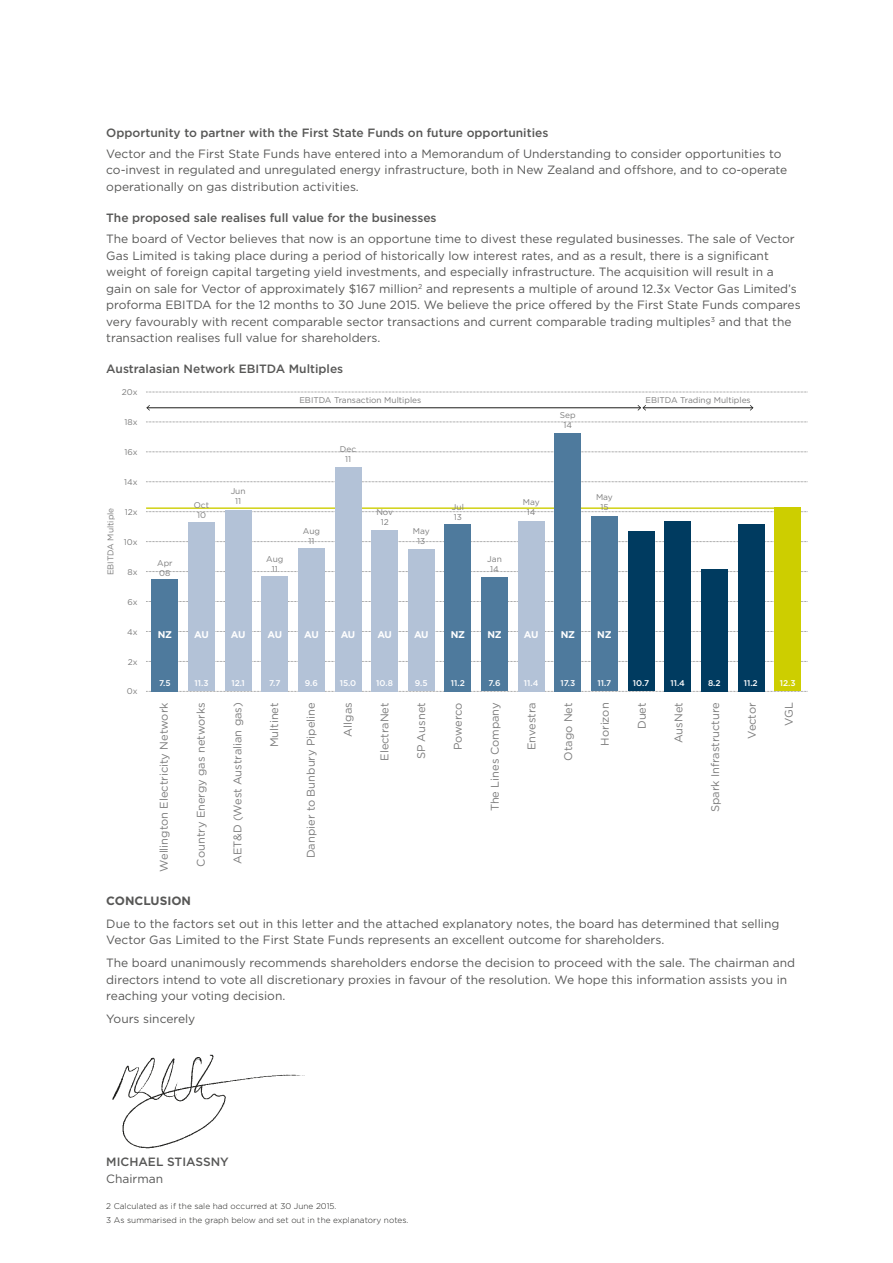
<style>
.page{position:relative;width:893px;height:1263px;background:#fff}
.page>*{position:absolute;margin:0;border:0;box-sizing:border-box;transform-origin:0 0}
.t1{font:12px/16.5px "Gotham";color:#575756}
.t2{font:500 12px "Gotham";color:#575756}
.t3{font:700 12px "Gotham";color:#575756}
.t4{font:11.1px "Gotham";color:#7c7c7c}
.t5{font:11.1px "Gotham";letter-spacing:-.02em;color:#7c7c7c}
.t6{font:700 9.75px "Gotham";letter-spacing:-.05em;color:#fff}
.t7{font:8.4px/10.1px "Gotham";color:#7c7c7c;text-align:center}
.t8{font:500 8.4px "Gotham";color:#fff}
.t9{font:300 8.25px/14px "Gotham";letter-spacing:.005em;color:#1d1d1b}
</style>
<div class="page">
<svg style="left:146px;top:392px;width:662px;height:1px"></svg>
<svg style="left:146px;top:422px;width:662px;height:1px"></svg>
<svg style="left:146px;top:451px;width:662px;height:1px"></svg>
<svg style="left:146px;top:481px;width:662px;height:1px"></svg>
<svg style="left:146px;top:511px;width:662px;height:1px"></svg>
<svg style="left:146px;top:541px;width:662px;height:1px"></svg>
<svg style="left:146px;top:571px;width:662px;height:1px"></svg>
<svg style="left:146px;top:601px;width:662px;height:1px"></svg>
<svg style="left:146px;top:661px;width:662px;height:1px"></svg>
<svg style="left:146px;top:631px;width:662px;height:1px"></svg>
<svg style="left:146px;top:691px;width:662px;height:1px"></svg>
<hr style="left:147px;top:407px;width:493px;height:1px;background:#1d1d1b">
<svg style="left:146px;top:405px;width:4px;height:6px"></svg>
<hr style="left:643px;top:407px;width:110px;height:1px;background:#1d1d1b">
<svg style="left:638px;top:405px;width:8px;height:6px"></svg>
<svg style="left:750px;top:405px;width:3px;height:6px"></svg>
<hr style="left:146px;top:507px;width:648px;height:2px;background:#cdce00">
<div style="left:152px;top:579px;width:26px;height:112px;background:#4e7a9d"></div>
<div style="left:188px;top:522px;width:27px;height:169px;background:#b3c2d7"></div>
<div style="left:225px;top:510px;width:26px;height:181px;background:#b3c2d7"></div>
<div style="left:262px;top:576px;width:26px;height:115px;background:#b3c2d7"></div>
<div style="left:298px;top:548px;width:27px;height:143px;background:#b3c2d7"></div>
<div style="left:335px;top:467px;width:26px;height:224px;background:#b3c2d7"></div>
<div style="left:371px;top:530px;width:27px;height:161px;background:#b3c2d7"></div>
<div style="left:408px;top:549px;width:26px;height:142px;background:#b3c2d7"></div>
<div style="left:445px;top:524px;width:26px;height:167px;background:#4e7a9d"></div>
<div style="left:481px;top:578px;width:27px;height:113px;background:#4e7a9d"></div>
<div style="left:518px;top:521px;width:26px;height:170px;background:#b3c2d7"></div>
<div style="left:555px;top:433px;width:26px;height:258px;background:#4e7a9d"></div>
<div style="left:591px;top:516px;width:27px;height:175px;background:#4e7a9d"></div>
<div style="left:628px;top:531px;width:26px;height:160px;background:#003b60"></div>
<div style="left:665px;top:521px;width:26px;height:170px;background:#003b60"></div>
<div style="left:701px;top:569px;width:27px;height:122px;background:#003b60"></div>
<div style="left:774px;top:507px;width:27px;height:184px;background:#cdce00"></div>
<div style="left:738px;top:524px;width:26px;height:167px;background:#003b60"></div>
<img style="left:112px;top:1054px;width:193px;height:95px">
<p class="t2" style="left:106px;top:125px;width:444px">Opportunity to partner with the First State Funds on future opportunities</p>
<p class="t1" style="left:106px;top:145px;width:683px">Vector and the First State Funds have entered into a Memorandum of Understanding to consider opportunities to co-invest in regulated and unregulated energy infrastructure, both in New Zealand and offshore, and to co-operate operationally on gas distribution activities.</p>
<p class="t2" style="left:106px;top:210px;width:332px">The proposed sale realises full value for the businesses</p>
<p class="t1" style="left:106px;top:230px;width:696px">The board of Vector believes that now is an opportune time to divest these regulated businesses. The sale of Vector Gas Limited is taking place during a period of historically low interest rates, and as a result, there is a significant weight of foreign capital targeting yield investments, and especially infrastructure. The acquisition will result in a gain on sale for Vector of approximately $167 million<sup>2</sup> and represents a multiple of around 12.3x Vector Gas Limited’s proforma EBITDA for the 12 months to 30 June 2015. We believe the price offered by the First State Funds compares very favourably with recent comparable sector transactions and current comparable trading multiples<sup>3</sup> and that the transaction realises full value for shareholders.</p>
<p class="t2" style="left:106px;top:361px;width:238px">Australasian Network EBITDA Multiples</p>
<p class="t7" style="left:122px;top:387px;width:17px">20x</p>
<p class="t7" style="left:124px;top:417px;width:15px">18x</p>
<p class="t7" style="left:124px;top:447px;width:15px">16x</p>
<p class="t7" style="left:105px;top:575px;width:69px;rotate:-90deg">EBITDA Multiple</p>
<p class="t7" style="left:124px;top:477px;width:15px">14x</p>
<p class="t7" style="left:125px;top:507px;width:14px">12x</p>
<p class="t7" style="left:124px;top:537px;width:15px">10x</p>
<p class="t7" style="left:127px;top:567px;width:12px">8x</p>
<p class="t7" style="left:127px;top:596px;width:12px">6x</p>
<p class="t7" style="left:127px;top:626px;width:12px">4x</p>
<p class="t7" style="left:128px;top:656px;width:11px">2x</p>
<p class="t7" style="left:127px;top:686px;width:12px">0x</p>
<p class="t7" style="left:299px;top:395px;width:123px">EBITDA Transaction Multiples</p>
<p class="t7" style="left:645px;top:395px;width:107px">EBITDA Trading Multiples</p>
<p class="t7" style="left:157px;top:557px;width:17px;text-align:left">Apr<br>08</p>
<p class="t7" style="left:194px;top:500px;width:17px">Oct<br>10</p>
<p class="t7" style="left:231px;top:486px;width:16px">Jun<br>11</p>
<p class="t7" style="left:266px;top:554px;width:19px">Aug<br>11</p>
<p class="t7" style="left:303px;top:526px;width:19px">Aug<br>11</p>
<p class="t7" style="left:340px;top:444px;width:18px">Dec<br>11</p>
<p class="t7" style="left:376px;top:507px;width:18px">Nov<br>12</p>
<p class="t7" style="left:413px;top:526px;width:18px">May<br>13</p>
<p class="t7" style="left:452px;top:502px;width:13px;text-align:left">Jul<br>13</p>
<p class="t7" style="left:560px;top:410px;width:17px">Sep<br>14</p>
<p class="t7" style="left:487px;top:554px;width:16px">Jan<br>14</p>
<p class="t7" style="left:523px;top:496px;width:18px">May<br>14</p>
<p class="t7" style="left:596px;top:492px;width:18px">May<br>15</p>
<p class="t6" style="left:158px;top:628px;width:16px">NZ</p>
<p class="t6" style="left:194px;top:628px;width:16px">AU</p>
<p class="t6" style="left:231px;top:628px;width:16px">AU</p>
<p class="t6" style="left:267px;top:628px;width:16px">AU</p>
<p class="t6" style="left:304px;top:628px;width:16px">AU</p>
<p class="t6" style="left:341px;top:628px;width:16px">AU</p>
<p class="t6" style="left:377px;top:628px;width:16px">AU</p>
<p class="t6" style="left:414px;top:628px;width:16px">AU</p>
<p class="t6" style="left:451px;top:628px;width:16px">NZ</p>
<p class="t6" style="left:487px;top:628px;width:16px">NZ</p>
<p class="t6" style="left:524px;top:628px;width:16px">AU</p>
<p class="t6" style="left:561px;top:628px;width:16px">NZ</p>
<p class="t6" style="left:597px;top:628px;width:16px">NZ</p>
<p class="t8" style="left:159px;top:677px;width:13px">7.5</p>
<p class="t8" style="left:194px;top:677px;width:16px">11.3</p>
<p class="t8" style="left:231px;top:677px;width:15px">12.1</p>
<p class="t8" style="left:269px;top:677px;width:13px">7.7</p>
<p class="t8" style="left:305px;top:677px;width:15px">9.6</p>
<p class="t8" style="left:340px;top:677px;width:18px">15.0</p>
<p class="t8" style="left:376px;top:677px;width:18px">10.8</p>
<p class="t8" style="left:415px;top:677px;width:14px">9.5</p>
<p class="t8" style="left:451px;top:677px;width:15px">11.2</p>
<p class="t8" style="left:489px;top:677px;width:13px">7.6</p>
<p class="t8" style="left:524px;top:677px;width:16px">11.4</p>
<p class="t8" style="left:560px;top:677px;width:16px">17.3</p>
<p class="t8" style="left:598px;top:677px;width:15px">11.7</p>
<p class="t8" style="left:633px;top:677px;width:18px">10.7</p>
<p class="t8" style="left:670px;top:677px;width:16px">11.4</p>
<p class="t8" style="left:708px;top:677px;width:14px">8.2</p>
<p class="t8" style="left:744px;top:677px;width:15px">11.2</p>
<p class="t8" style="left:780px;top:677px;width:17px">12.3</p>
<p class="t4" style="left:157px;top:872px;width:171px;rotate:-90deg">Wellington Electricity Network</p>
<p class="t4" style="left:194px;top:866px;width:166px;rotate:-90deg">Country Energy gas networks</p>
<p class="t4" style="left:230px;top:864px;width:163px;rotate:-90deg">AET&amp;D (West Australian gas)</p>
<p class="t4" style="left:267px;top:747px;width:46px;rotate:-90deg">Multinet</p>
<p class="t4" style="left:304px;top:858px;width:157px;rotate:-90deg">Danpier to Bunbury Pipeline</p>
<p class="t4" style="left:341px;top:736px;width:36px;rotate:-90deg">Allgas</p>
<p class="t4" style="left:377px;top:761px;width:60px;rotate:-90deg">ElectraNet</p>
<p class="t4" style="left:414px;top:759px;width:59px;rotate:-90deg">SP Ausnet</p>
<p class="t5" style="left:451px;top:750px;width:49px;rotate:-90deg">Powerco</p>
<p class="t4" style="left:488px;top:811px;width:110px;rotate:-90deg">The Lines Company</p>
<p class="t4" style="left:524px;top:750px;width:49px;rotate:-90deg">Envestra</p>
<p class="t4" style="left:561px;top:761px;width:60px;rotate:-90deg">Otago Net</p>
<p class="t4" style="left:598px;top:746px;width:45px;rotate:-90deg">Horizon</p>
<p class="t4" style="left:635px;top:729px;width:28px;rotate:-90deg">Duet</p>
<p class="t4" style="left:671px;top:743px;width:43px;rotate:-90deg">AusNet</p>
<p class="t4" style="left:708px;top:812px;width:111px;rotate:-90deg">Spark Infrastructure</p>
<p class="t4" style="left:745px;top:739px;width:38px;rotate:-90deg">Vector</p>
<p class="t4" style="left:782px;top:726px;width:25px;rotate:-90deg">VGL</p>
<p class="t3" style="left:106px;top:892px;width:86px">CONCLUSION</p>
<p class="t1" style="left:106px;top:915px;width:675px">Due to the factors set out in this letter and the attached explanatory notes, the board has determined that selling<br>Vector Gas Limited to the First State Funds represents an excellent outcome for shareholders.</p>
<p class="t1" style="left:106px;top:954px;width:690px">The board unanimously recommends shareholders endorse the decision to proceed with the sale. The chairman and directors intend to vote all discretionary proxies in favour of the resolution. We hope this information assists you in reaching your voting decision.</p>
<p class="t1" style="left:106px;top:1010px;width:91px">Yours sincerely</p>
<p class="t2" style="left:106px;top:1154px;width:124px">MICHAEL STIASSNY</p>
<p class="t1" style="left:106px;top:1170px;width:58px">Chairman</p>
<p class="t9" style="left:106px;top:1198px;width:304px">2 Calculated as if the sale had occurred at 30 June 2015.<br>3 As summarised in the graph below and set out in the explanatory notes.</p>
</div>
